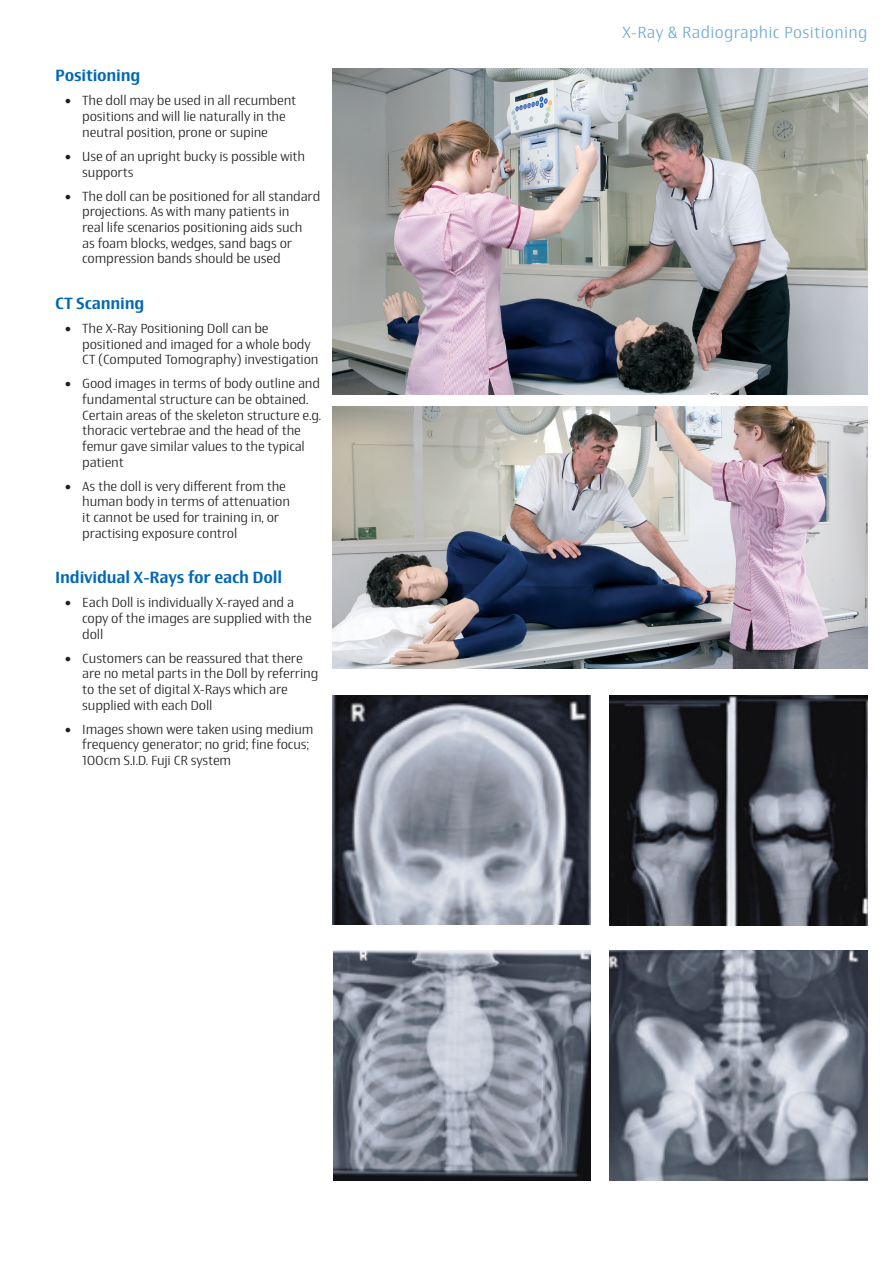
<style>
.page{position:relative;width:893px;height:1263px;background:#fff}
.page>*{position:absolute;margin:0;border:0;box-sizing:border-box;transform-origin:0 0}
.t1{font:500 16.5px "Newbery Sans Pro";letter-spacing:-.01em;color:#0168b3}
.t2{font:300 16.5px "Newbery Sans Pro";letter-spacing:.02em;color:#70aad1}
.t3{font:300 13.5px/15.6px "Newbery Sans Pro";letter-spacing:-.01em;color:#231f20}
.s1{font-weight:700}
</style>
<div class="page">
<img style="left:332px;top:407px;width:535px;height:262px">
<img style="left:333px;top:695px;width:258px;height:229px">
<img style="left:610px;top:695px;width:257px;height:230px">
<img style="left:610px;top:951px;width:257px;height:229px">
<img style="left:333px;top:951px;width:258px;height:229px">
<img style="left:333px;top:69px;width:534px;height:325px">
<p class="t1" style="left:55px;top:65px;width:87px">Positioning</p>
<p class="t3" style="left:82px;top:93px;width:215px;text-indent:-17px"><span class="s1">•</span> The doll may be used in all recumbent positions and will lie naturally in the neutral position, prone or supine</p>
<p class="t3" style="left:82px;top:148px;width:224px;text-indent:-17px"><span class="s1">•</span> Use of an upright bucky is possible with supports</p>
<p class="t3" style="left:82px;top:188px;width:240px;text-indent:-17px"><span class="s1">•</span> The doll can be positioned for all standard projections. As with many patients in<br>real life scenarios positioning aids such<br>as foam blocks, wedges, sand bags or compression bands should be used</p>
<p class="t1" style="left:55px;top:293px;width:91px">CT Scanning</p>
<p class="t3" style="left:82px;top:320px;width:238px;text-indent:-17px"><span class="s1">•</span> The X-Ray Positioning Doll can be positioned and imaged for a whole body<br>CT (Computed Tomography) investigation</p>
<p class="t3" style="left:82px;top:376px;width:241px;text-indent:-17px"><span class="s1">•</span> Good images in terms of body outline and fundamental structure can be obtained.<br>Certain areas of the skeleton structure e.g. thoracic vertebrae and the head of the femur gave similar values to the typical patient</p>
<p class="t3" style="left:82px;top:478px;width:209px;text-indent:-17px"><span class="s1">•</span> As the doll is very different from the human body in terms of attenuation it cannot be used for training in, or practising exposure control</p>
<p class="t1" style="left:55px;top:567px;width:228px">Individual X-Rays for each Doll</p>
<p class="t3" style="left:82px;top:595px;width:231px;text-indent:-17px"><span class="s1">•</span> Each Doll is individually X-rayed and a copy of the images are supplied with the doll</p>
<p class="t3" style="left:82px;top:650px;width:238px;text-indent:-17px"><span class="s1">•</span> Customers can be reassured that there are no metal parts in the Doll by referring to the set of digital X-Rays which are supplied with each Doll</p>
<p class="t3" style="left:82px;top:721px;width:233px;text-indent:-17px"><span class="s1">•</span> Images shown were taken using medium frequency generator; no grid; fine focus;<br>100cm S.I.D. Fuji CR system</p>
<p class="t2" style="left:622px;top:22px;width:247px">X-Ray &amp; Radiographic Positioning</p>
</div>
